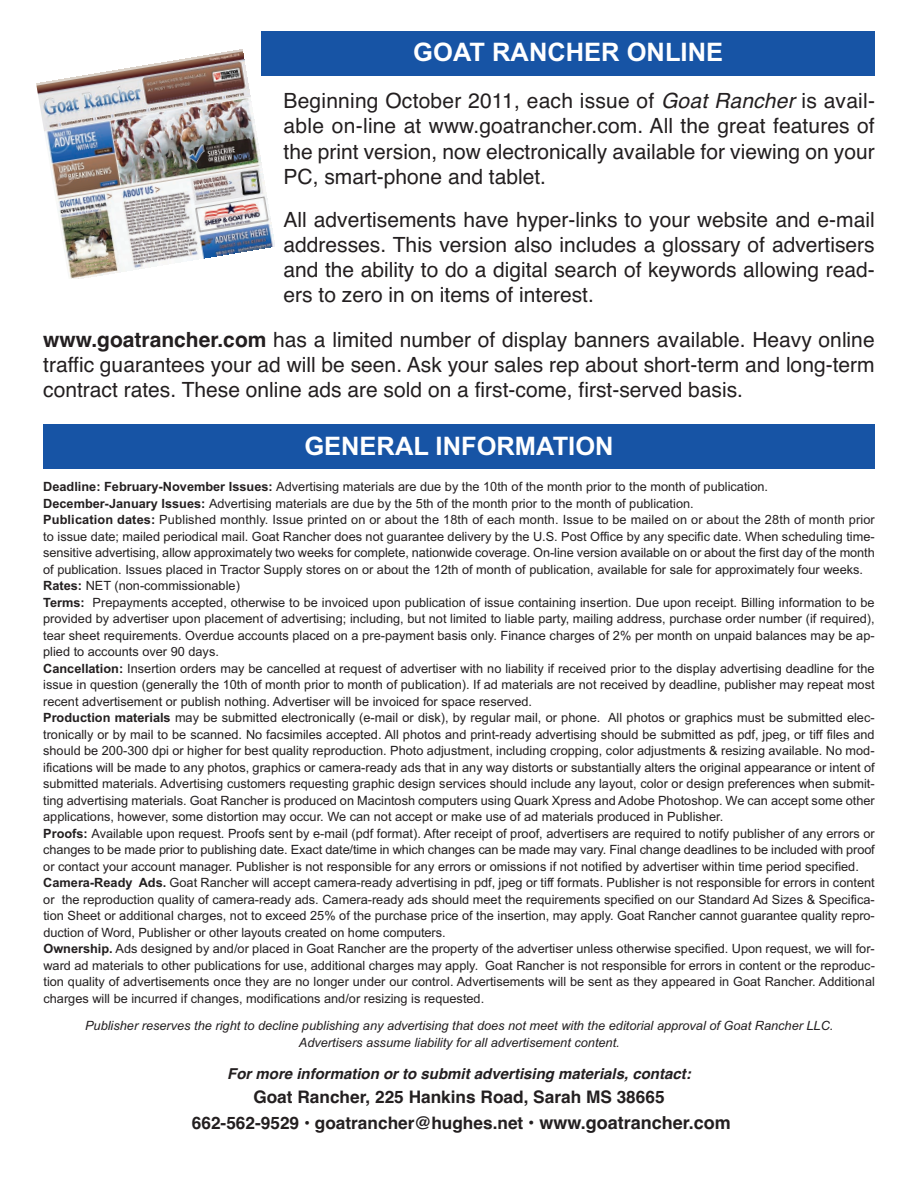
<style>
.page{position:relative;width:918px;height:1188px;background:#fff}
.page>*{position:absolute;margin:0;border:0;box-sizing:border-box;transform-origin:0 0}
.t1{font:700 25.5px "Arial";color:#fff}
.t2{font:21px/25.2px "Helvetica";color:#231f20;text-align:justify}
.t3{font:700 17.25px/25.5px "Helvetica";color:#231f20;text-align:center}
.t4{font:italic 700 15px "Helvetica";color:#231f20}
.t5{font:12.75px/16.5px "Arial";color:#231f20}
.t6{font:italic 12.75px/16.5px "Arial";color:#231f20;text-align:center}
.s1{font-style:italic}
.s2{font-weight:700}
.s3{font-size:18px}
</style>
<div class="page">
<div style="left:43px;top:424px;width:832px;height:45px;background:#1754a5"></div>
<div style="left:262px;top:31px;width:613px;height:45px;background:#1754a5"></div>
<img style="left:36px;top:49px;width:239px;height:230px">
<h1 class="t1" style="left:413px;top:38px;width:311px">GOAT RANCHER ONLINE</h1>
<h2 class="t2" style="left:284px;top:88px;width:593px">Beginning October 2011, each issue of <span class="s1">Goat Rancher</span> is avail&shy;able on-line at www.goatrancher.com. All the great features of the print version, now electronically available for viewing on your PC, smart-phone and tablet.</h2>
<h2 class="t2" style="left:284px;top:207px;width:593px">All advertisements have hyper-links to your website and e-mail addresses. This version also includes a glossary of advertisers and the ability to do a digital search of keywords allowing read&shy;ers to zero in on items of interest.</h2>
<p class="t2" style="left:43px;top:327px;width:833px"><span class="s2">www.goatrancher.com</span> has a limited number of display banners available. Heavy online traffic guarantees your ad will be seen. Ask your sales rep about short-term and long-term contract rates. These online ads are sold on a first-come, first-served basis.</p>
<h1 class="t1" style="left:304px;top:431px;width:311px">GENERAL INFORMATION</h1>
<p class="t5" style="left:43px;top:479px;width:833px"><span class="s2">Deadline: February-November Issues:</span> Advertising materials are due by the 10th of the month prior to the month of publication.<br><span class="s2">December-January Issues:</span> Advertising materials are due by the 5th of the month prior to the month of publication.<br><span class="s2">Publication dates:</span> Published monthly. Issue printed on or about the 18th of each month. Issue to be mailed on or about the 28th of month prior to issue date; mailed periodical mail. Goat Rancher does not guarantee delivery by the U.S. Post Office by any specific date. When scheduling time&shy;sensitive advertising, allow approximately two weeks for complete, nationwide coverage. On-line version available on or about the first day of the month of publication. Issues placed in Tractor Supply stores on or about the 12th of month of publication, available for sale for approximately four weeks.<br><span class="s2">Rates:</span> NET (non-commissionable)<br><span class="s2">Terms:</span> Prepayments accepted, otherwise to be invoiced upon publication of issue containing insertion. Due upon receipt. Billing information to be provided by advertiser upon placement of advertising; including, but not limited to liable party, mailing address, purchase order number (if required), tear sheet requirements. Overdue accounts placed on a pre-payment basis only. Finance charges of 2% per month on unpaid balances may be ap&shy;plied to accounts over 90 days.<br><span class="s2">Cancellation:</span> Insertion orders may be cancelled at request of advertiser with no liability if received prior to the display advertising deadline for the issue in question (generally the 10th of month prior to month of publication). If ad materials are not received by deadline, publisher may repeat most recent advertisement or publish nothing. Advertiser will be invoiced for space reserved.<br><span class="s2">Production materials</span> may be submitted electronically (e-mail or disk), by regular mail, or phone. All photos or graphics must be submitted elec&shy;tronically or by mail to be scanned. No facsimiles accepted. All photos and print-ready advertising should be submitted as pdf, jpeg, or tiff files and should be 200-300 dpi or higher for best quality reproduction. Photo adjustment, including cropping, color adjustments &amp; resizing available. No mod&shy;ifications will be made to any photos, graphics or camera-ready ads that in any way distorts or substantially alters the original appearance or intent of submitted materials. Advertising customers requesting graphic design services should include any layout, color or design preferences when submit&shy;ting advertising materials. Goat Rancher is produced on Macintosh computers using Quark Xpress and Adobe Photoshop. We can accept some other applications, however, some distortion may occur. We can not accept or make use of ad materials produced in Publisher.<br><span class="s2">Proofs:</span> Available upon request. Proofs sent by e-mail (pdf format). After receipt of proof, advertisers are required to notify publisher of any errors or changes to be made prior to publishing date. Exact date/time in which changes can be made may vary. Final change deadlines to be included with proof or contact your account manager. Publisher is not responsible for any errors or omissions if not notified by advertiser within time period specified.<br><span class="s2">Camera-Ready Ads.</span> Goat Rancher will accept camera-ready advertising in pdf, jpeg or tiff formats. Publisher is not responsible for errors in content or the reproduction quality of camera-ready ads. Camera-ready ads should meet the requirements specified on our Standard Ad Sizes &amp; Specifica&shy;tion Sheet or additional charges, not to exceed 25% of the purchase price of the insertion, may apply. Goat Rancher cannot guarantee quality repro&shy;duction of Word, Publisher or other layouts created on home computers.<br><span class="s2">Ownership.</span> Ads designed by and/or placed in Goat Rancher are the property of the advertiser unless otherwise specified. Upon request, we will for&shy;ward ad materials to other publications for use, additional charges may apply. Goat Rancher is not responsible for errors in content or the reproduc&shy;tion quality of advertisements once they are no longer under our control. Advertisements will be sent as they appeared in Goat Rancher. Additional charges will be incurred if changes, modifications and/or resizing is requested.</p>
<p class="t6" style="left:85px;top:1018px;width:750px">Publisher reserves the right to decline publishing any advertising that does not meet with the editorial approval of Goat Rancher LLC.<br>Advertisers assume liability for all advertisement content.</p>
<p class="t4" style="left:227px;top:1065px;width:465px">For more information or to submit advertising materials, contact:</p>
<h3 class="t3" style="left:192px;top:1084px;width:541px">Goat Rancher, 225 Hankins Road, Sarah MS 38665<br>662-562-9529 • goatrancher@hughes.net <span class="s3">• www.goatrancher.com</span></h3>
</div>
